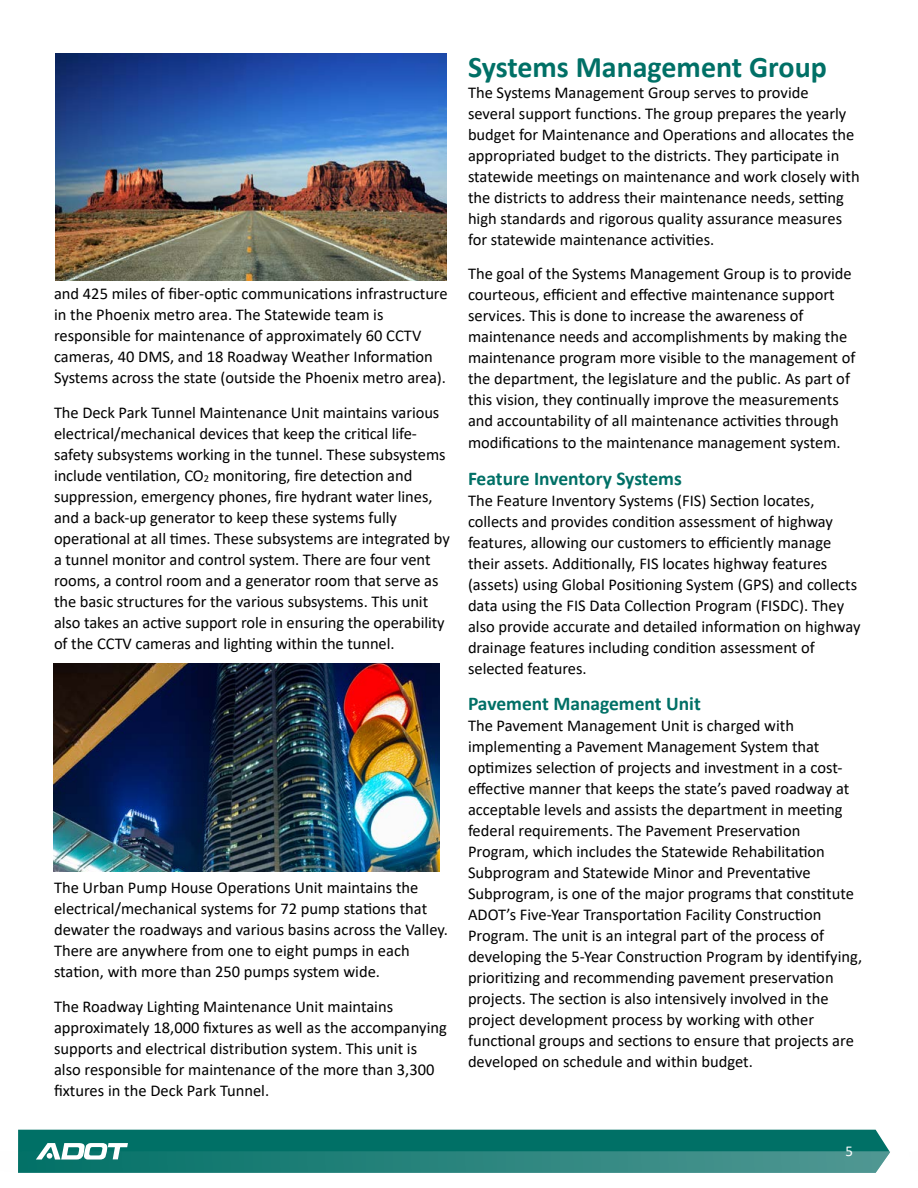
<style>
.page{position:relative;width:918px;height:1188px;background:#fff}
.page>*{position:absolute;margin:0;border:0;box-sizing:border-box;transform-origin:0 0}
.t1{font:700 30px "Calibri";color:#007066}
.t2{font:700 19.5px "Calibri";color:#007066}
.t3{font:16.5px/21px "Calibri";color:#000}
.t4{font:15px "Calibri";color:#fff}
</style>
<div class="page">
<svg style="left:18px;top:1130px;width:872px;height:43px"></svg>
<img style="left:56px;top:53px;width:391px;height:227px">
<img style="left:54px;top:663px;width:385px;height:209px">
<p class="t3" style="left:54px;top:283px;width:395px">and 425 miles of fiber-optic communications infrastructure in the Phoenix metro area. The Statewide team is responsible for maintenance of approximately 60 CCTV cameras, 40 DMS, and 18 Roadway Weather Information Systems across the state (outside the Phoenix metro area).</p>
<p class="t3" style="left:54px;top:401px;width:397px">The Deck Park Tunnel Maintenance Unit maintains various electrical/mechanical devices that keep the critical life&shy;safety subsystems working in the tunnel. These subsystems include ventilation, CO<sub>2</sub> monitoring, fire detection and suppression, emergency phones, fire hydrant water lines, and a back-up generator to keep these systems fully operational at all times. These subsystems are integrated by a tunnel monitor and control system. There are four vent rooms, a control room and a generator room that serve as the basic structures for the various subsystems. This unit also takes an active support role in ensuring the operability of the CCTV cameras and lighting within the tunnel.</p>
<p class="t3" style="left:54px;top:877px;width:396px">The Urban Pump House Operations Unit maintains the electrical/mechanical systems for 72 pump stations that dewater the roadways and various basins across the Valley.<br>There are anywhere from one to eight pumps in each station, with more than 250 pumps system wide.</p>
<p class="t3" style="left:54px;top:995px;width:394px">The Roadway Lighting Maintenance Unit maintains approximately 18,000 fixtures as well as the accompanying supports and electrical distribution system. This unit is also responsible for maintenance of the more than 3,300 fixtures in the Deck Park Tunnel.</p>
<h1 class="t1" style="left:468px;top:45px;width:360px">Systems Management Group</h1>
<p class="t3" style="left:468px;top:81px;width:393px">The Systems Management Group serves to provide several support functions. The group prepares the yearly budget for Maintenance and Operations and allocates the appropriated budget to the districts. They participate in statewide meetings on maintenance and work closely with the districts to address their maintenance needs, setting high standards and rigorous quality assurance measures for statewide maintenance activities.</p>
<p class="t3" style="left:468px;top:263px;width:389px">The goal of the Systems Management Group is to provide courteous, efficient and effective maintenance support services. This is done to increase the awareness of maintenance needs and accomplishments by making the maintenance program more visible to the management of the department, the legislature and the public. As part of this vision, they continually improve the measurements and accountability of all maintenance activities through modifications to the maintenance management system.</p>
<p class="t2" style="left:468px;top:464px;width:215px">Feature Inventory Systems</p>
<p class="t3" style="left:468px;top:489px;width:394px">The Feature Inventory Systems (FIS) Section locates, collects and provides condition assessment of highway features, allowing our customers to efficiently manage their assets. Additionally, FIS locates highway features (assets) using Global Positioning System (GPS) and collects data using the FIS Data Collection Program (FISDC). They also provide accurate and detailed information on highway drainage features including condition assessment of selected features.</p>
<p class="t2" style="left:468px;top:690px;width:234px">Pavement Management Unit</p>
<p class="t3" style="left:468px;top:715px;width:396px">The Pavement Management Unit is charged with implementing a Pavement Management System that optimizes selection of projects and investment in a cost&shy;effective manner that keeps the state’s paved roadway at acceptable levels and assists the department in meeting federal requirements. The Pavement Preservation Program, which includes the Statewide Rehabilitation Subprogram and Statewide Minor and Preventative Subprogram, is one of the major programs that constitute ADOT’s Five-Year Transportation Facility Construction Program. The unit is an integral part of the process of developing the 5-Year Construction Program by identifying, prioritizing and recommending pavement preservation projects. The section is also intensively involved in the project development process by working with other functional groups and sections to ensure that projects are developed on schedule and within budget.</p>
<p class="t4" style="left:846px;top:1140px;width:9px">5</p>
</div>
